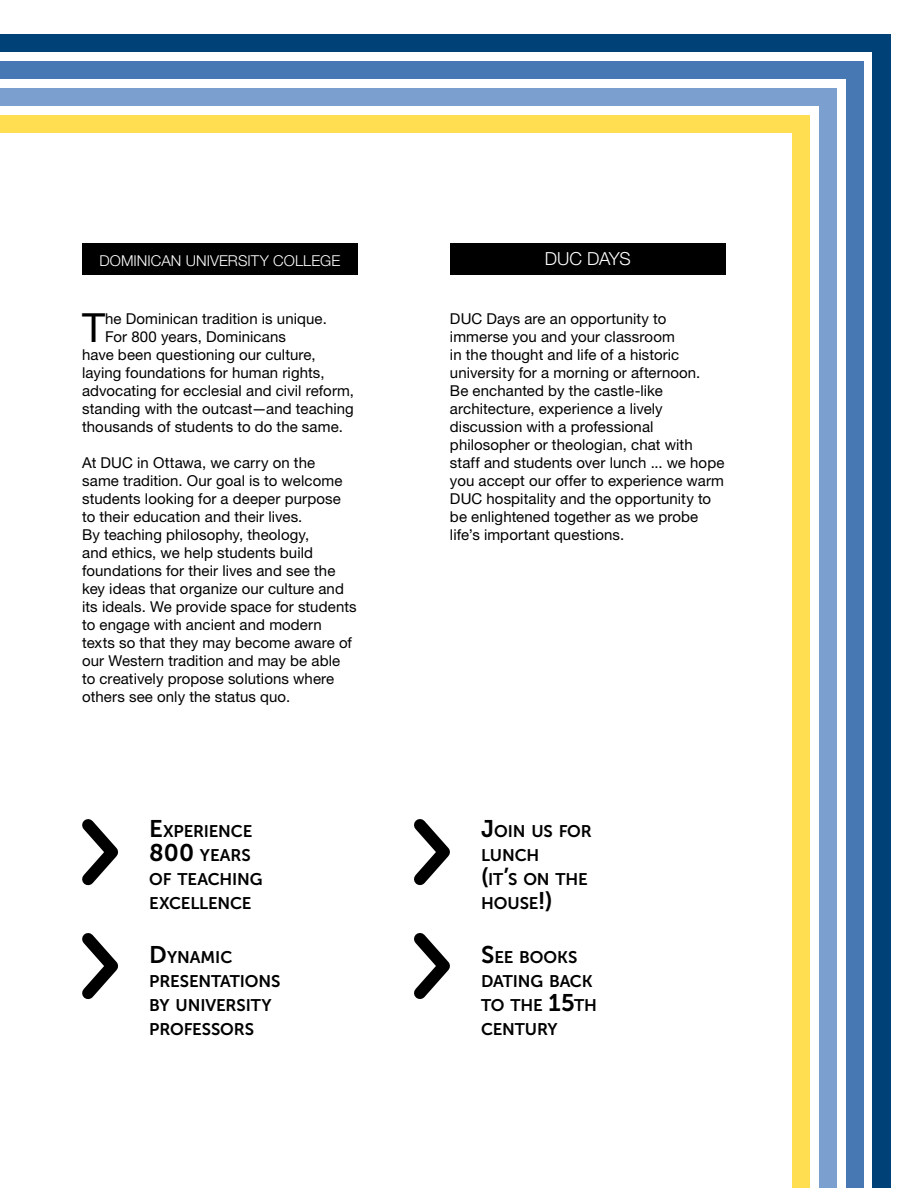
<style>
.page{position:relative;width:918px;height:1188px;background:#fff}
.page>*{position:absolute;margin:0;border:0;box-sizing:border-box;transform-origin:0 0}
.t1{font:40.2px "Helvetica Neue";color:#000}
.t2{font:300 18px "Helvetica Neue";letter-spacing:-.025em;color:#fff}
.t3{font:16.8px/24px "Museo Sans 700";letter-spacing:-.01em;color:#000}
.t4{font:15px/18px "Helvetica Neue";letter-spacing:.005em;color:#000}
.t5{font:300 15px "Helvetica Neue";letter-spacing:.005em;color:#fff}
.s1{font-size:24px}
</style>
<div class="page">
<div style="left:450px;top:243px;width:276px;height:32px;background:#000"></div>
<div style="left:82px;top:243px;width:276px;height:32px;background:#000"></div>
<svg style="left:82px;top:819px;width:37px;height:67px"></svg>
<svg style="left:82px;top:933px;width:37px;height:67px"></svg>
<svg style="left:414px;top:933px;width:36px;height:66px"></svg>
<svg style="left:414px;top:819px;width:36px;height:67px"></svg>
<div style="left:846px;top:62px;width:18px;height:1126px;background:#4878b4"></div>
<div style="left:873px;top:52px;width:18px;height:1136px;background:#004178"></div>
<div style="left:819px;top:103px;width:18px;height:1085px;background:#7ba0d0"></div>
<div style="left:792px;top:116px;width:18px;height:1072px;background:#ffde51"></div>
<div style="left:0;top:62px;width:864px;height:18px;background:#4878b4"></div>
<div style="left:0;top:34px;width:891px;height:18px;background:#004178"></div>
<div style="left:0;top:88px;width:837px;height:18px;background:#7ba0d0"></div>
<div style="left:0;top:116px;width:810px;height:18px;background:#ffde51"></div>
<p class="t5" style="left:99px;top:249px;width:242px">DOMINICAN UNIVERSITY COLLEGE</p>
<p class="t2" style="left:545px;top:244px;width:87px">DUC DAYS</p>
<h1 class="t1" style="left:82px;top:299px;width:25px">T</h1>
<p class="t4" style="left:105px;top:311px;width:223px">he Dominican tradition is unique.</p>
<p class="t4" style="left:105px;top:329px;width:182px">For 800 years, Dominicans</p>
<p class="t4" style="left:82px;top:347px;width:235px">have been questioning our culture,</p>
<p class="t4" style="left:82px;top:365px;width:244px">laying foundations for human rights,</p>
<p class="t4" style="left:82px;top:383px;width:273px">advocating for ecclesial and civil reform,</p>
<p class="t4" style="left:82px;top:401px;width:273px">standing with the outcast—and teaching</p>
<p class="t4" style="left:82px;top:419px;width:262px">thousands of students to do the same.</p>
<p class="t4" style="left:82px;top:455px;width:276px">At DUC in Ottawa, we carry on the<br>same tradition. Our goal is to welcome students looking for a deeper purpose to their education and their lives.<br>By teaching philosophy, theology,<br>and ethics, we help students build foundations for their lives and see the key ideas that organize our culture and its ideals. We provide space for students to engage with ancient and modern texts so that they may become aware of our Western tradition and may be able to creatively propose solutions where others see only the status quo.</p>
<p class="t4" style="left:450px;top:311px;width:276px">DUC Days are an opportunity to immerse you and your classroom<br>in the thought and life of a historic university for a morning or afternoon.<br>Be enchanted by the castle-like architecture, experience a lively discussion with a professional philosopher or theologian, chat with staff and students over lunch ... we hope you accept our offer to experience warm DUC hospitality and the opportunity to be enlightened together as we probe life’s important questions.</p>
<p class="t3" style="left:481px;top:819px;width:112px"><span class="s1">J</span>OIN US FOR<br>LUNCH<br><span class="s1">(</span>IT<span class="s1">’</span>S ON THE<br>HOUSE<span class="s1">!)</span></p>
<p class="t3" style="left:149px;top:819px;width:115px"><span class="s1">E</span>XPERIENCE<br><span class="s1">800</span> YEARS<br>OF TEACHING<br>EXCELLENCE</p>
<p class="t3" style="left:149px;top:945px;width:133px"><span class="s1">D</span>YNAMIC<br>PRESENTATIONS<br>BY UNIVERSITY<br>PROFESSORS</p>
<p class="t3" style="left:481px;top:945px;width:117px"><span class="s1">S</span>EE BOOKS<br>DATING BACK<br>TO THE <span class="s1">15</span>TH<br>CENTURY</p>
</div>
